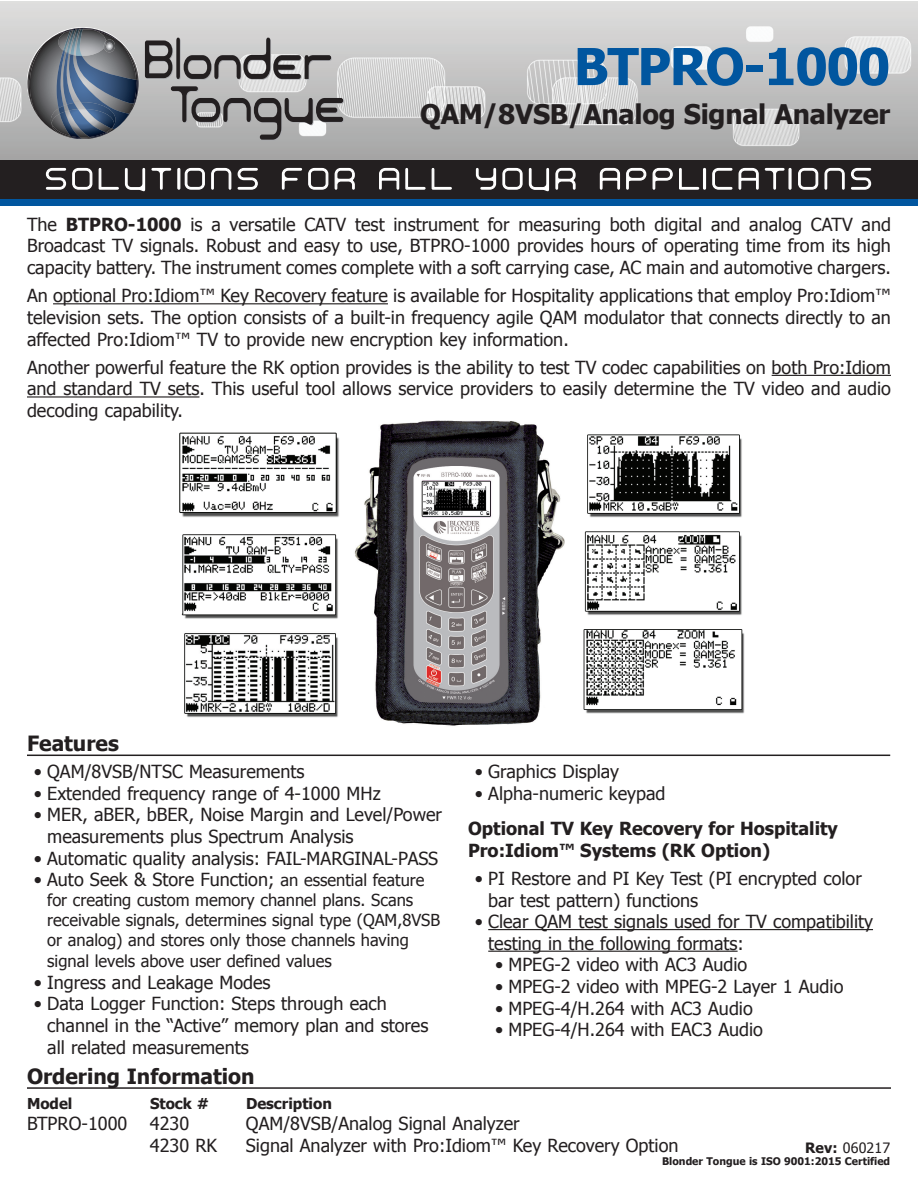
<style>
.page{position:relative;width:918px;height:1188px;background:#fff}
.page>*{position:absolute;margin:0;border:0;box-sizing:border-box;transform-origin:0 0}
.t1{font:700 51px "Tahoma";letter-spacing:-.025em;color:#01569f}
.t2{font:700 27px "Tahoma";letter-spacing:-.01em;color:#231f20}
.t3{font:700 21px "Tahoma";color:#231f20}
.t4{font:18px/21.6px "Tahoma";color:#231f20}
.t5{font:700 18px/21.6px "Tahoma";color:#231f20}
.t6{font:16.5px/19.8px "Tahoma";color:#231f20}
.t7{font:700 15px "Tahoma";color:#231f20}
.t8{font:14.25px "Tahoma";letter-spacing:.01em;color:#231f20}
.t9{font:700 10.5px "Tahoma";color:#231f20}
.s1{font-weight:700}
.s2{font-size:16.5px}
</style>
<div class="page">
<hr style="left:53px;top:303px;width:335px;height:1px;background:#231f20">
<hr style="left:772px;top:375px;width:119px;height:1px;background:#231f20">
<hr style="left:27px;top:396px;width:172px;height:2px;background:#231f20">
<hr style="left:27px;top:755px;width:863px;height:1px;background:#231f20">
<hr style="left:27px;top:1087px;width:864px;height:2px;background:#231f20">
<hr style="left:488px;top:929px;width:385px;height:1px;background:#231f20">
<hr style="left:488px;top:951px;width:250px;height:1px;background:#231f20">
<img style="left:181px;top:534px;width:157px;height:85px">
<img style="left:184px;top:633px;width:154px;height:85px">
<img style="left:587px;top:434px;width:155px;height:84px">
<img style="left:584px;top:531px;width:158px;height:84px">
<img style="left:583px;top:629px;width:162px;height:85px">
<img style="left:179px;top:432px;width:160px;height:85px">
<img style="left:354px;top:420px;width:211px;height:306px">
<img style="left:0;top:1px;width:918px;height:159px">
<svg style="left:27px;top:27px;width:318px;height:114px;background:#94979b"></svg>
<div style="left:0;top:194px;width:918px;height:12px;background:#01569f"></div>
<div style="left:0;top:160px;width:918px;height:39px;background:#231f20"></div>
<svg style="left:45px;top:167px;width:127px;height:25px"></svg>
<div style="left:177px;top:168px;width:3px;height:22px;border:1px solid #fff"></div>
<svg style="left:184px;top:167px;width:74px;height:23px"></svg>
<svg style="left:281px;top:167px;width:74px;height:23px"></svg>
<svg style="left:379px;top:167px;width:73px;height:23px"></svg>
<svg style="left:475px;top:167px;width:101px;height:25px"></svg>
<svg style="left:599px;top:167px;width:106px;height:23px"></svg>
<div style="left:703px;top:168px;width:3px;height:22px;border:1px solid #fff"></div>
<svg style="left:712px;top:167px;width:73px;height:23px"></svg>
<div style="left:788px;top:168px;width:4px;height:22px;border:1px solid #fff"></div>
<svg style="left:798px;top:167px;width:74px;height:23px"></svg>
<h1 class="t1" style="left:574px;top:31px;width:318px">BTPRO-1000</h1>
<h2 class="t2" style="left:420px;top:95px;width:472px">QAM/8VSB/Analog Signal Analyzer</h2>
<p class="t4" style="left:27px;top:213px;width:866px;text-align:justify">The <span class="s1">BTPRO-1000</span> is a versatile CATV test instrument for measuring both digital and analog CATV and Broadcast TV signals. Robust and easy to use, BTPRO-1000 provides hours of operating time from its high capacity battery. The instrument comes complete with a soft carrying case, AC main and automotive chargers.</p>
<p class="t4" style="left:27px;top:284px;width:866px;text-align:justify">An optional Pro:Idiom™ Key Recovery feature is available for Hospitality applications that employ Pro:Idiom™ television sets. The option consists of a built-in frequency agile QAM modulator that connects directly to an affected Pro:Idiom™ TV to provide new encryption key information.</p>
<p class="t4" style="left:27px;top:356px;width:866px;text-align:justify">Another powerful feature the RK option provides is the ability to test TV codec capabilities on both Pro:Idiom and standard TV sets. This useful tool allows service providers to easily determine the TV video and audio decoding capability.</p>
<p class="t3" style="left:27px;top:729px;width:93px">Features</p>
<p class="t4" style="left:34px;top:760px;width:272px">• QAM/8VSB/NTSC Measurements</p>
<p class="t4" style="left:34px;top:782px;width:348px">• Extended frequency range of 4-1000 MHz</p>
<p class="t4" style="left:47px;top:803px;width:396px;text-indent:-14px">• MER, aBER, bBER, Noise Margin and Level/Power measurements plus Spectrum Analysis</p>
<p class="t4" style="left:34px;top:847px;width:406px">• Automatic quality analysis: FAIL-MARGINAL-PASS</p>
<p class="t4" style="left:34px;top:868px;width:392px">• Auto Seek &amp; Store Function; <span class="s2">an essential feature</span></p>
<p class="t6" style="left:47px;top:889px;width:394px">for creating custom memory channel plans. Scans receivable signals, determines signal type (QAM,8VSB or analog) and stores only those channels having</p>
<p class="t6" style="left:47px;top:951px;width:286px">signal levels above user defined values</p>
<p class="t4" style="left:34px;top:971px;width:238px">• Ingress and Leakage Modes</p>
<p class="t4" style="left:47px;top:992px;width:383px;text-indent:-14px">• Data Logger Function: Steps through each channel in the “Active” memory plan and stores all related measurements</p>
<p class="t3" style="left:27px;top:1062px;width:229px">Ordering Information</p>
<p class="t7" style="left:27px;top:1093px;width:47px">Model</p>
<p class="t7" style="left:150px;top:1093px;width:61px">Stock #</p>
<p class="t7" style="left:246px;top:1093px;width:87px">Description</p>
<p class="t4" style="left:27px;top:1112px;width:102px">BTPRO-1000</p>
<p class="t4" style="left:150px;top:1112px;width:41px">4230</p>
<p class="t4" style="left:246px;top:1112px;width:275px">QAM/8VSB/Analog Signal Analyzer</p>
<p class="t4" style="left:150px;top:1134px;width:69px">4230 RK</p>
<p class="t4" style="left:246px;top:1134px;width:434px">Signal Analyzer with Pro:Idiom™ Key Recovery Option</p>
<p class="t4" style="left:475px;top:760px;width:146px">• Graphics Display</p>
<p class="t4" style="left:475px;top:782px;width:192px">• Alpha-numeric keypad</p>
<p class="t5" style="left:468px;top:817px;width:371px">Optional TV Key Recovery for Hospitality<br>Pro:Idiom™ Systems (RK Option)</p>
<p class="t4" style="left:488px;top:867px;width:375px;text-indent:-14px">• PI Restore and PI Key Test (PI encrypted color bar test pattern) functions</p>
<p class="t4" style="left:488px;top:910px;width:386px;text-indent:-14px">• Clear QAM test signals used for TV compatibility testing in the following formats:</p>
<p class="t4" style="left:495px;top:953px;width:254px">• MPEG-2 video with AC3 Audio</p>
<p class="t4" style="left:495px;top:975px;width:350px">• MPEG-2 video with MPEG-2 Layer 1 Audio</p>
<p class="t4" style="left:495px;top:996px;width:259px">• MPEG-4/H.264 with AC3 Audio</p>
<p class="t4" style="left:495px;top:1018px;width:269px">• MPEG-4/H.264 with EAC3 Audio</p>
<p class="t8" style="left:805px;top:1138px;width:87px"><span class="s1">Rev:</span> 060217</p>
<p class="t9" style="left:662px;top:1154px;width:230px">Blonder Tongue is ISO 9001:2015 Certified</p>
</div>
